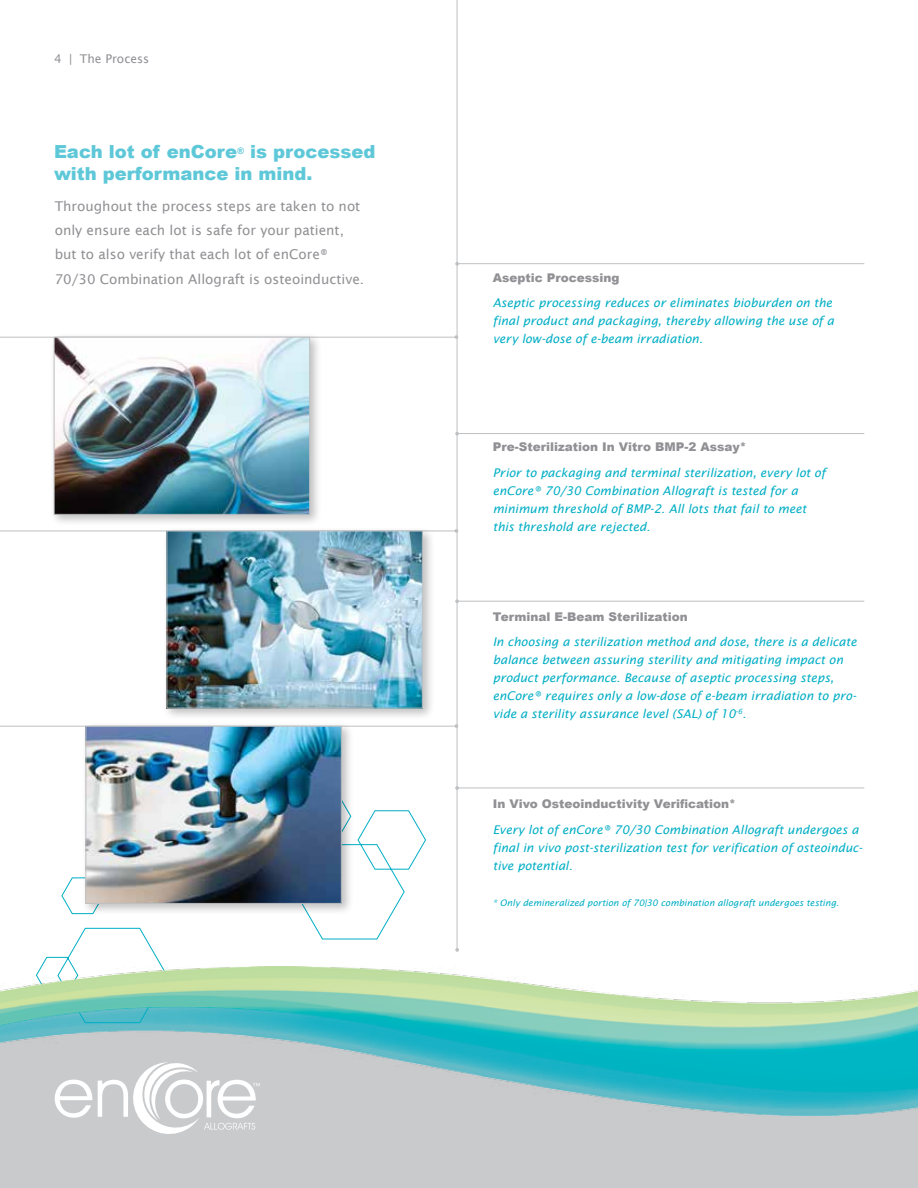
<style>
.page{position:relative;width:918px;height:1188px;background:#fff}
.page>*{position:absolute;margin:0;border:0;box-sizing:border-box;transform-origin:0 0}
.t1{font:900 18px/21.6px "Arial";color:#5ec8d8}
.t2{font:13.5px/24.5px "Lucida Sans";color:#919195}
.t3{font:italic 12px/18px "Lucida Sans";color:#00aec5}
.t4{font:900 12px "Arial";color:#919195}
.t5{font:12px "Lucida Sans";color:#919195}
.t6{font:italic 9px "Lucida Sans";color:#00aec5}
</style>
<div class="page">
<div style="left:0;top:1115px;width:918px;height:73px;background:#c9cacc"></div>
<svg style="left:41px;top:877px;width:121px;height:89px"></svg>
<svg style="left:308px;top:810px;width:118px;height:130px"></svg>
<img style="left:0;top:966px;width:918px;height:149px">
<hr style="left:457px;top:0;width:1px;height:950px;background:#bec0c2">
<hr style="left:457px;top:263px;width:407px;height:1px;background:#bec0c2">
<hr style="left:0;top:337px;width:456px;height:1px;background:#bec0c2">
<hr style="left:0;top:531px;width:456px;height:1px;background:#bec0c2">
<hr style="left:0;top:726px;width:456px;height:1px;background:#bec0c2">
<hr style="left:457px;top:433px;width:407px;height:1px;background:#bec0c2">
<hr style="left:457px;top:601px;width:407px;height:1px;background:#bec0c2">
<hr style="left:457px;top:788px;width:407px;height:1px;background:#bec0c2">
<div style="left:49px;top:332px;width:273px;height:195px;background:#000;opacity:.25"></div>
<img style="left:56px;top:339px;width:252px;height:174px">
<div style="left:54px;top:337px;width:256px;height:178px;border:1px solid #bec0c2"></div>
<div style="left:162px;top:526px;width:273px;height:195px;background:#000;opacity:.25"></div>
<img style="left:168px;top:533px;width:253px;height:174px">
<div style="left:166px;top:531px;width:257px;height:178px;border:1px solid #bec0c2"></div>
<div style="left:81px;top:721px;width:273px;height:195px;background:#000;opacity:.25"></div>
<img style="left:88px;top:728px;width:252px;height:174px">
<div style="left:86px;top:726px;width:256px;height:178px;border:1px solid #bec0c2"></div>
<svg style="left:55px;top:1080px;width:37px;height:38px"></svg>
<svg style="left:98px;top:1061px;width:162px;height:78px"></svg>
<p class="t5" style="left:54px;top:52px;width:97px">4 | The Process</p>
<h1 class="t1" style="left:54px;top:141px;width:323px">Each lot of enCore<sup>®</sup> is processed with performance in mind.</h1>
<p class="t2" style="left:55px;top:194px;width:311px">Throughout the process steps are taken to not only ensure each lot is safe for your patient, but to also verify that each lot of enCore® 70/30 Combination Allograft is osteoinductive.</p>
<p class="t4" style="left:493px;top:269px;width:128px">Aseptic Processing</p>
<p class="t3" style="left:493px;top:294px;width:343px">Aseptic processing reduces or eliminates bioburden on the final product and packaging, thereby allowing the use of a very low-dose of e-beam irradiation.</p>
<p class="t4" style="left:493px;top:438px;width:255px">Pre-Sterilization In Vitro BMP-2 Assay*</p>
<p class="t3" style="left:493px;top:463px;width:334px">Prior to packaging and terminal sterilization, every lot of enCore® 70/30 Combination Allograft is tested for a minimum threshold of BMP-2. All lots that fail to meet this threshold are rejected.</p>
<p class="t4" style="left:493px;top:608px;width:196px">Terminal E-Beam Sterilization</p>
<p class="t3" style="left:493px;top:633px;width:366px">In choosing a sterilization method and dose, there is a delicate balance between assuring sterility and mitigating impact on product performance. Because of aseptic processing steps, enCore® requires only a low-dose of e-beam irradiation to pro&shy;vide a sterility assurance level (SAL) of 10<sup>-6</sup>.</p>
<p class="t4" style="left:493px;top:795px;width:245px">In Vivo Osteoinductivity Verification*</p>
<p class="t3" style="left:493px;top:820px;width:371px">Every lot of enCore® 70/30 Combination Allograft undergoes a final in vivo post-sterilization test for verification of osteoinduc&shy;tive potential.</p>
<p class="t6" style="left:493px;top:897px;width:348px">* Only demineralized portion of 70|30 combination allograft undergoes testing.</p>
</div>
